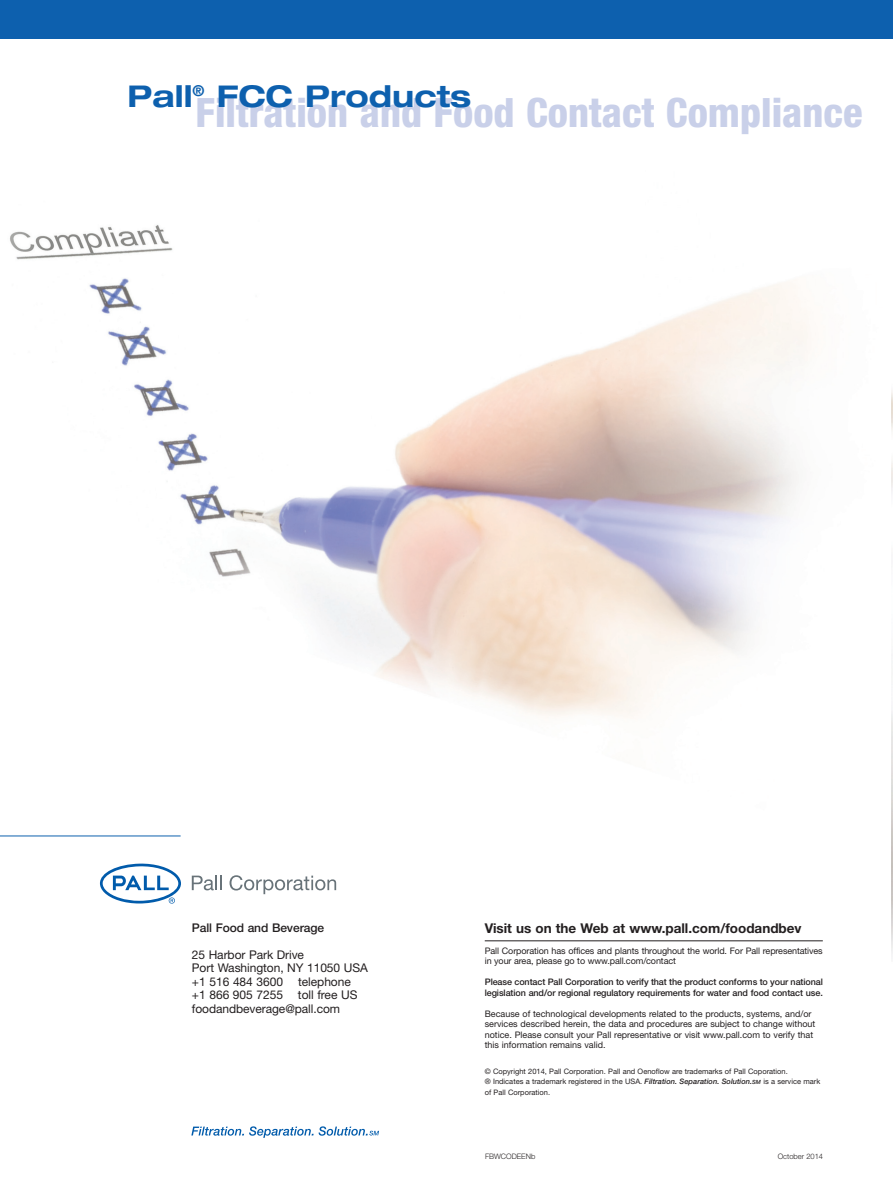
<style>
.page{position:relative;width:893px;height:1187px;background:#fff}
.page>*{position:absolute;margin:0;border:0;box-sizing:border-box;transform-origin:0 0}
.t1{font:800 condensed 40.5px "Helvetica Neue";color:#c9d0e9}
.t2{font:700 expanded 30px "Helvetica Neue";color:#0d60ae}
.t3{font:700 13.5px "Helvetica Neue";color:#231f20}
.t4{font:12px/13.5px "Helvetica Neue";letter-spacing:-.005em;color:#231f20}
.t5{font:500 12px "Helvetica Neue LT Std";letter-spacing:-.005em;color:#231f20}
.t6{font:9px/10.5px "Helvetica Neue";color:#231f20}
.t7{font:500 9px/10.5px "Helvetica Neue LT Std";letter-spacing:-.01em;color:#231f20}
.t8{font:7.5px/10.5px "Helvetica Neue";color:#231f20}
.t9{font:300 7.5px "Helvetica Neue";color:#231f20}
.s1{font-family:"Helvetica Neue LT Std";font-weight:500;font-style:italic}
.s2{font-family:"Helvetica Neue LT Std";font-weight:500;font-style:italic;font-size:5.7px}
</style>
<div class="page">
<img style="left:10px;top:225px;width:801px;height:492px">
<div style="left:0;top:0;width:893px;height:38px;background:#0d60ae"></div>
<hr style="left:0;top:835px;width:181px;height:1px;background:#0d60ae">
<svg style="left:191px;top:1126px;width:188px;height:11px"></svg>
<svg style="left:192px;top:875px;width:30px;height:15px"></svg>
<svg style="left:230px;top:875px;width:106px;height:19px"></svg>
<svg style="left:100px;top:863px;width:81px;height:40px"></svg>
<hr style="left:485px;top:940px;width:338px;height:1px;background:#231f20">
<h2 class="t2" style="left:128px;top:85px;width:345px">Pall<sup>®</sup> FCC Products</h2>
<h1 class="t1" style="left:196px;top:98px;width:668px">Filtration and Food Contact Compliance</h1>
<h3 class="t5" style="left:192px;top:923px;width:134px">Pall Food and Beverage</h3>
<h3 class="t4" style="left:192px;top:948px;width:177px">25 Harbor Park Drive<br>Port Washington, NY 11050 USA +1 516 484 3600 telephone<br>+1 866 905 7255 toll free US foodandbeverage@pall.com</h3>
<h3 class="t3" style="left:485px;top:922px;width:318px">Visit us on the Web at www.pall.com/foodandbev</h3>
<p class="t6" style="left:485px;top:946px;width:340px">Pall Corporation has offices and plants throughout the world. For Pall representatives in your area, please go to www.pall.com/contact</p>
<p class="t7" style="left:485px;top:977px;width:340px">Please contact Pall Corporation to verify that the product conforms to your national legislation and/or regional regulatory requirements for water and food contact use.</p>
<p class="t6" style="left:485px;top:1009px;width:332px">Because of technological developments related to the products, systems, and/or services described herein, the data and procedures are subject to change without notice. Please consult your Pall representative or visit www.pall.com to verify that this information remains valid.</p>
<p class="t8" style="left:485px;top:1066px;width:337px">© Copyright 2014, Pall Corporation. Pall and Oenoflow are trademarks of Pall Coporation.<br>® Indicates a trademark registered in the USA. <span class="s1">Filtration. Separation. Solution.</span><span class="s2">SM</span> is a service mark of Pall Corporation.</p>
<p class="t9" style="left:485px;top:1153px;width:52px">FBWCODEENb</p>
<p class="t9" style="left:778px;top:1153px;width:47px">October 2014</p>
</div>
